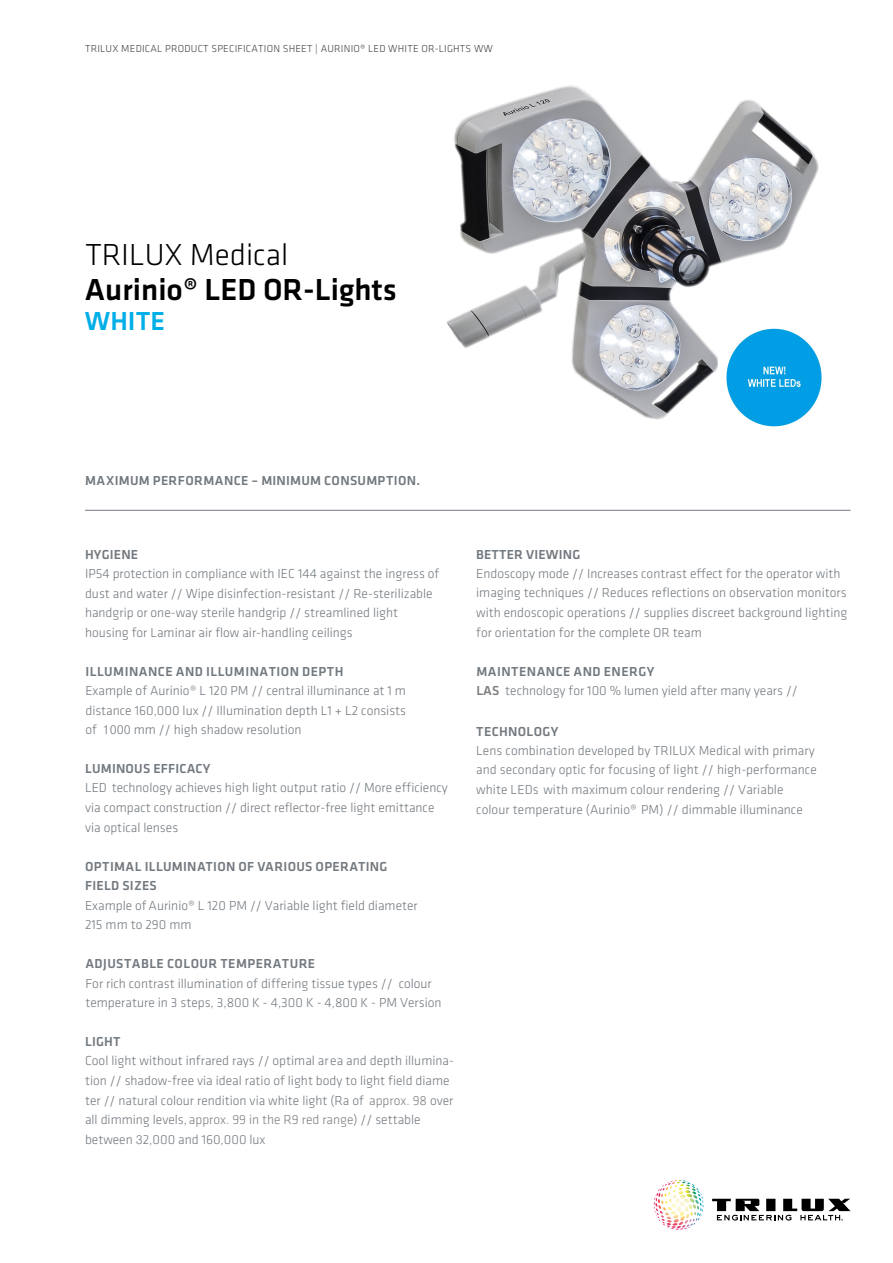
<style>
.page{position:relative;width:893px;height:1263px;background:#fff}
.page>*{position:absolute;margin:0;border:0;box-sizing:border-box;transform-origin:0 0}
.t1{font:500 31.5px "Klavika";color:#000}
.t2{font:300 31.5px "Klavika";color:#000}
.t3{font:500 27px "Klavika";color:#00aee8}
.t4{font:300 13.5px/19.6px "Klavika";color:#72797f}
.t5{font:500 13.5px/19.6px "Klavika";letter-spacing:.025em;color:#72797f}
.t6{font:300 10.5px "Klavika";letter-spacing:.02em;color:#404040}
.s1{font-family:"Adobe Gothic Std";font-size:12px}
.s2{color:#808080}
.s3{font-weight:500}
.s4{font-weight:500;color:#808080}
</style>
<div class="page">
<img style="left:446px;top:85px;width:373px;height:335px">
<svg style="left:654px;top:1180px;width:50px;height:50px"></svg>
<svg style="left:712px;top:1199px;width:138px;height:21px"></svg>
<hr style="left:85px;top:510px;width:765px;height:1px;background:#72797f">
<img style="left:719px;top:324px;width:103px;height:103px">
<p class="t6" style="left:85px;top:43px;width:409px">TRILUX MEDICAL PRODUCT SPECIFICATION SHEET | AURINIO® LED WHITE OR-LIGHTS WW</p>
<h1 class="t2" style="left:85px;top:235px;width:204px">TRILUX Medical</h1>
<h1 class="t1" style="left:85px;top:268px;width:313px">AURINIO® LED OR-LIGHTS</h1>
<h2 class="t3" style="left:85px;top:303px;width:82px">WHITE</h2>
<p class="t5" style="left:85px;top:470px;width:336px">MAXIMUM PERFORMANCE – MINIMUM CONSUMPTION.</p>
<p class="t5" style="left:85px;top:544px;width:55px">HYGIENE</p>
<p class="t4" style="left:85px;top:563px;width:356px">IP54 protection in compliance with IEC 144 against the ingress of dust and water // Wipe disinfection-resistant // Re-sterilizable handgrip or one-way sterile handgrip // streamlined light housing for Laminar air flow air-handling ceilings</p>
<p class="t5" style="left:85px;top:661px;width:260px">ILLUMINANCE AND ILLUMINATION DEPTH</p>
<p class="t4" style="left:85px;top:680px;width:322px;text-align:justify">Example of Aurinio® L 120 PM // central illuminance at 1 m distance 160,000 lux // Illumination depth L1 + L2 consists of <span class="s1">1000</span> mm // high shadow resolution</p>
<p class="t5" style="left:85px;top:758px;width:127px">LUMINOUS EFFICACY</p>
<p class="t4" style="left:85px;top:778px;width:364px">LED technology achieves high light output ratio // More efficiency via compact construction // direct reflector-free light emittance via optical lenses</p>
<p class="t5" style="left:85px;top:856px;width:304px">OPTIMAL ILLUMINATION OF VARIOUS OPERATING<br>FIELD SIZES</p>
<p class="t4" style="left:85px;top:895px;width:334px">Example of Aurinio® L 120 PM // Variable light field diameter<br>215 mm to 290 mm</p>
<p class="t5" style="left:85px;top:954px;width:231px">ADJUSTABLE COLOUR TEMPERATURE</p>
<p class="t4" style="left:85px;top:973px;width:358px">For rich contrast illumination of differing tissue types // colour temperature in 3 steps, 3,800 K - 4,300 K - 4,800 K - PM Version</p>
<p class="t5" style="left:85px;top:1031px;width:37px">LIGHT</p>
<p class="t4" style="left:85px;top:1051px;width:370px">Cool light without infrared rays // optimal area and depth illumina&shy;tion // shadow-free via ideal ratio of light body to light field diame ter // natural colour rendition via white light (Ra of <span class="s2">approx. 98</span> over all dimming levels, <span class="s2">approx. 99 in the R9 red range</span>) // settable between <span class="s1">3</span>2,000 and 160,000 lux</p>
<p class="t5" style="left:476px;top:544px;width:106px">BETTER VIEWING</p>
<p class="t4" style="left:476px;top:563px;width:373px">Endoscopy mode // Increases contrast effect for the operator with imaging techniques // Reduces reflections on observation monitors with endoscopic operations // supplies discreet background lighting for orientation for the complete OR team</p>
<p class="t4" style="left:476px;top:661px;width:323px;line-height:19.2px"><span class="s3">MAINTENANCE AND ENERGY<br></span><span class="s4">LAS</span> technology for 100 % lumen yield after many years //</p>
<p class="t5" style="left:476px;top:721px;width:84px">TECHNOLOGY</p>
<p class="t4" style="left:476px;top:740px;width:342px">Lens combination developed by TRILUX Medical with primary and secondary optic for focusing of light // high-performance white LEDs with maximum colour rendering // Variable colour temperature (Aurinio® PM) // dimmable illuminance</p>
</div>
